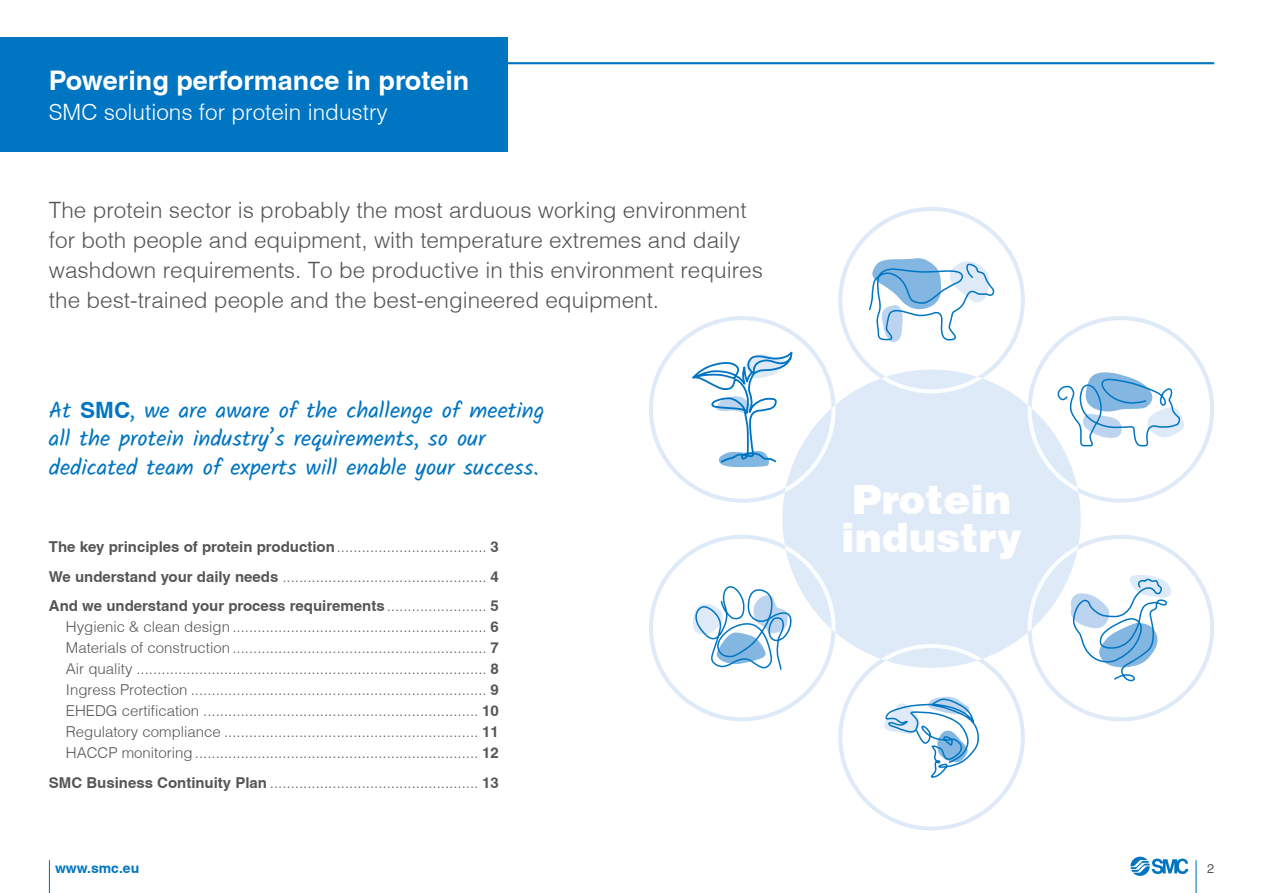
<style>
.page{position:relative;width:1263px;height:893px;background:#fff}
.page>*{position:absolute;margin:0;border:0;box-sizing:border-box;transform-origin:0 0}
.t1{font:900 40.5px/37.5px "Helvetica";color:#fff}
.t2{font:700 27px "Helvetica";color:#fff}
.t3{font:300 22.5px/30px "Helvetica";color:#565656}
.t4{font:22.5px/28.5px "Kalam";color:#0075c2}
.t5{font:300 22.5px "Helvetica";color:#fff}
.t6{font:300 15px/21px "Helvetica";color:#565656;text-align:justify}
.t7{font:700 13.95px "Helvetica";color:#0075c2}
.t8{font:12.75px "Helvetica";color:#565656}
.s1{font-family:"Helvetica";font-weight:700}
.s2{font-weight:700}
</style>
<div class="page">
<hr style="left:49px;top:62px;width:1165px;height:2px;background:#0075c2">
<div style="left:0;top:37px;width:507px;height:115px;background:#0075c2"></div>
<div style="left:782px;top:370px;width:299px;height:298px;background:#dfeaf8;border-radius:50%"></div>
<svg style="left:869px;top:258px;width:126px;height:84px"></svg>
<div style="left:838px;top:207px;width:187px;height:186px;border:4px solid #dfeaf8;border-radius:50%"></div>
<svg style="left:1070px;top:575px;width:101px;height:107px"></svg>
<div style="left:1027px;top:535px;width:187px;height:186px;border:4px solid #dfeaf8;border-radius:50%"></div>
<svg style="left:1054px;top:372px;width:130px;height:76px"></svg>
<div style="left:1027px;top:316px;width:187px;height:187px;border:4px solid #dfeaf8;border-radius:50%"></div>
<svg style="left:884px;top:696px;width:95px;height:82px"></svg>
<div style="left:838px;top:644px;width:187px;height:186px;border:4px solid #dfeaf8;border-radius:50%"></div>
<svg style="left:693px;top:586px;width:99px;height:84px"></svg>
<div style="left:649px;top:535px;width:186px;height:186px;border:4px solid #dfeaf8;border-radius:50%"></div>
<div style="left:649px;top:316px;width:186px;height:187px;border:4px solid #dfeaf8;border-radius:50%"></div>
<svg style="left:692px;top:353px;width:102px;height:114px"></svg>
<hr style="left:1195px;top:860px;width:1px;height:33px;background:#0075c2">
<hr style="left:49px;top:860px;width:1px;height:33px;background:#0075c2">
<svg style="left:1130px;top:857px;width:58px;height:19px"></svg>
<h2 class="t2" style="left:49px;top:69px;width:422px">Powering performance in protein</h2>
<h3 class="t5" style="left:49px;top:102px;width:340px">SMC solutions for protein industry</h3>
<p class="t3" style="left:49px;top:196px;width:715px">The protein sector is probably the most arduous working environment for both people and equipment, with temperature extremes and daily washdown requirements. To be productive in this environment requires the best-trained people and the best-engineered equipment.</p>
<h3 class="t4" style="left:49px;top:397px;width:497px">At <span class="s1">SMC</span>, we are aware of the challenge of meeting all the protein industry’s requirements, so our dedicated team of experts will enable your success.</h3>
<p class="t6" style="left:49px;top:533px;width:451px;line-height:29.5px"><span class="s2">The key principles of protein production</span>.................................... <span class="s2">3<br>We understand your daily needs</span> ................................................. <span class="s2">4<br>And we understand your process requirements</span>........................ <span class="s2">5</span></p>
<p class="t6" style="left:66px;top:618px;width:434px">Hygienic &amp; clean design ............................................................. <span class="s2">6<br></span>Materials of construction ............................................................. <span class="s2">7<br></span>Air quality .................................................................................... <span class="s2">8<br></span>Ingress Protection ....................................................................... <span class="s2">9<br></span>EHEDG certification .................................................................. <span class="s2">10<br></span>Regulatory compliance ............................................................. <span class="s2">11<br></span>HACCP monitoring.................................................................... <span class="s2">12</span></p>
<p class="t6" style="left:49px;top:773px;width:451px"><span class="s2">SMC Business Continuity Plan</span> .................................................. <span class="s2">13</span></p>
<h1 class="t1" style="left:841px;top:484px;width:182px">Protein industry</h1>
<p class="t7" style="left:55px;top:862px;width:86px">www.smc.eu</p>
<p class="t8" style="left:1207px;top:858px;width:9px">2</p>
</div>
